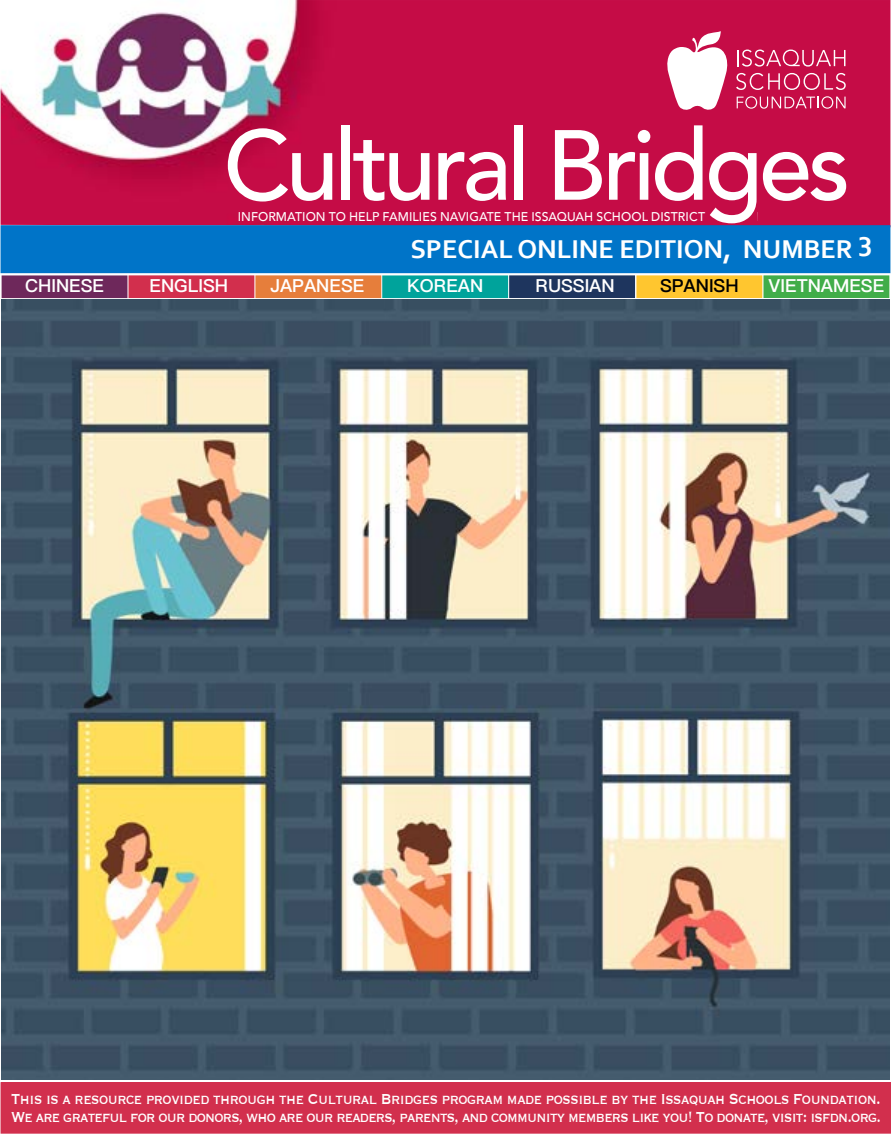
<style>
.page{position:relative;width:891px;height:1134px;background:#fff}
.page>*{position:absolute;margin:0;border:0;box-sizing:border-box;transform-origin:0 0}
.t1{font:500 98.4px "Avenir";letter-spacing:-.045em;color:#fff}
.t2{font:700 27px "Corbel";color:#fff}
.t3{font:18.75px/18px "Copperplate";letter-spacing:-.03em;color:#fff;scale:.8 1}
.t4{font:600 18px "Ping Fang SC";color:#fff}
.t5{font:600 18px "Ping Fang SC";color:#000}
.t6{font:500 12.6px "Avenir";letter-spacing:.005em;color:#fff}
.s1{font-size:28.5px}
</style>
<div class="page">
<div style="left:1px;top:1083px;width:890px;height:50px;background:#d22f4d"></div>
<div style="left:1px;top:1082px;width:890px;height:52px;border:2px solid #d22f4d"></div>
<img style="left:1px;top:0;width:889px;height:225px">
<svg style="left:667px;top:31px;width:63px;height:79px"></svg>
<svg style="left:737px;top:50px;width:108px;height:17px;background:#d24471"></svg>
<svg style="left:736px;top:73px;width:110px;height:17px;background:#d03d6b"></svg>
<svg style="left:737px;top:96px;width:109px;height:13px"></svg>
<div style="left:757px;top:210px;width:111px;height:15px;background:#c50c46"></div>
<div style="left:1px;top:226px;width:889px;height:46px;background:#0074c8"></div>
<div style="left:1px;top:225px;width:889px;height:48px;border:2px solid #0074c8"></div>
<div style="left:130px;top:277px;width:123px;height:20px;background:#d22f4d"></div>
<div style="left:129px;top:275px;width:125px;height:23px;border:3px solid #d22f4d"></div>
<div style="left:384px;top:277px;width:123px;height:20px;background:#00a39b"></div>
<div style="left:382px;top:275px;width:126px;height:23px;border:3px solid #00a39b"></div>
<div style="left:257px;top:277px;width:123px;height:20px;background:#e67e3b"></div>
<div style="left:255px;top:275px;width:126px;height:23px;border:3px solid #e67e3b"></div>
<div style="left:638px;top:277px;width:123px;height:20px;background:#ffc62f"></div>
<div style="left:636px;top:275px;width:126px;height:23px;border:3px solid #ffc62f"></div>
<div style="left:765px;top:277px;width:123px;height:20px;background:#41ad49"></div>
<div style="left:764px;top:275px;width:125px;height:23px;border:3px solid #41ad49"></div>
<div style="left:511px;top:277px;width:123px;height:20px;background:#1e355e"></div>
<div style="left:509px;top:275px;width:126px;height:23px;border:3px solid #1e355e"></div>
<div style="left:3px;top:277px;width:123px;height:20px;background:#6e285b"></div>
<div style="left:2px;top:275px;width:125px;height:23px;border:3px solid #6e285b"></div>
<img style="left:2px;top:299px;width:887px;height:781px">
<h1 class="t1" style="left:223px;top:80px;width:628px">Cultural Bridges</h1>
<p class="t6" style="left:238px;top:205px;width:469px">INFORMATION TO HELP FAMILIES NAVIGATE THE ISSAQUAH SCHOOL DISTRICT</p>
<h2 class="t2" style="left:410px;top:232px;width:464px">SPECIAL ONLINE EDITION, NUMBER <span class="s1">3</span></h2>
<p class="t4" style="left:25px;top:274px;width:81px">CHINESE</p>
<p class="t4" style="left:150px;top:274px;width:80px">ENGLISH</p>
<p class="t4" style="left:270px;top:274px;width:95px">JAPANESE</p>
<p class="t4" style="left:407px;top:274px;width:78px">KOREAN</p>
<p class="t4" style="left:535px;top:274px;width:81px">RUSSIAN</p>
<p class="t5" style="left:660px;top:274px;width:80px">SPANISH</p>
<p class="t4" style="left:769px;top:274px;width:117px">VIETNAMESE</p>
<p class="t3" style="left:11px;top:1089px;width:1089px">This is a resource provided through the Cultural Bridges program made possible by the Issaquah Schools Foundation.<br>We are grateful for our donors, who are our readers, parents, and community members like you! To donate, visit: isfdn.org.</p>
</div>
